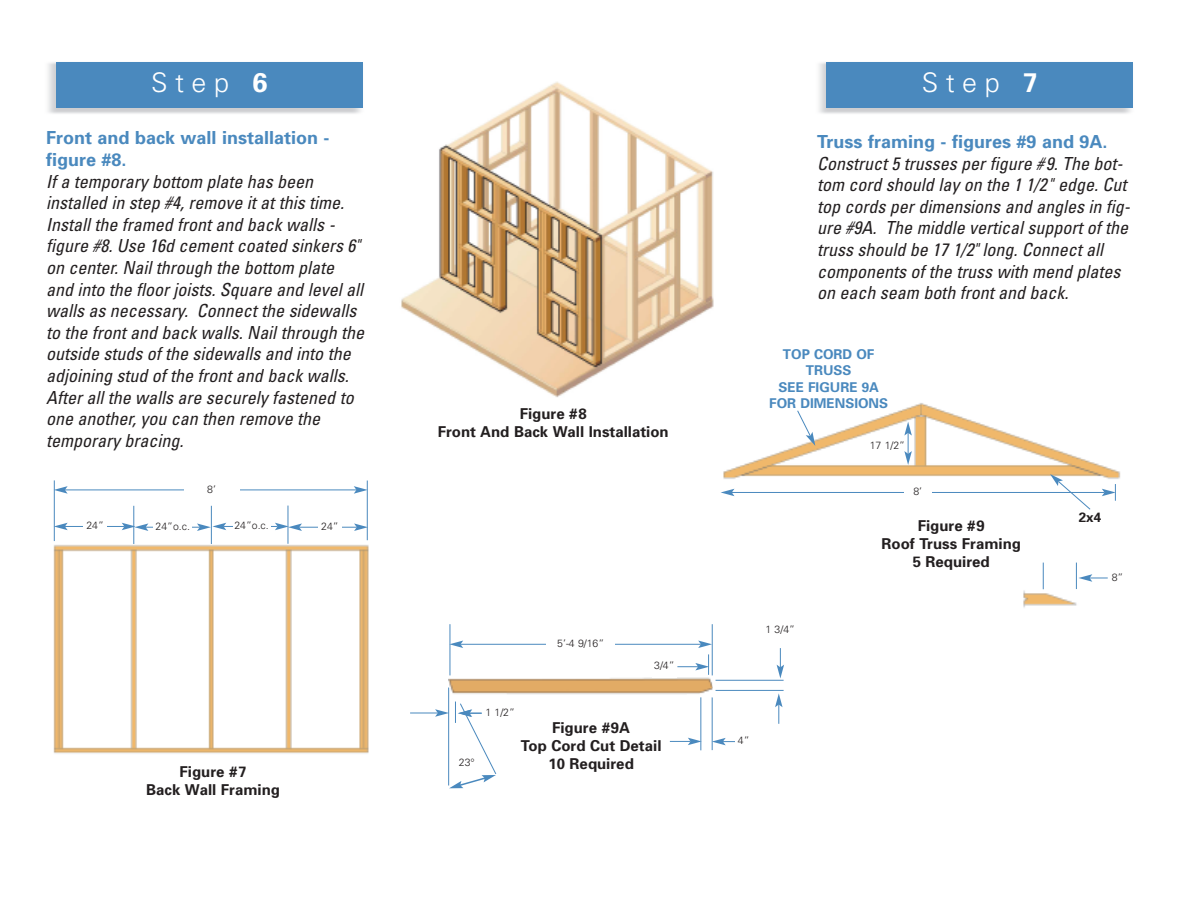
<style>
.page{position:relative;width:1188px;height:918px;background:#fff}
.page>*{position:absolute;margin:0;border:0;box-sizing:border-box;transform-origin:0 0}
.t1{font:300 27px "Univers";letter-spacing:.28em;color:#fff}
.t2{font:italic condensed 18px/21.6px "Univers";color:#231f20}
.t3{font:700 18px/21.8px "Univers";color:#4a89be}
.t4{font:700 15px/18px "Univers";color:#231f20;text-align:center}
.t5{font:700 13.5px/16.2px "Univers";color:#4a89be;text-align:center}
.t6{font:700 13.5px "Univers";color:#231f20}
.t7{font:300 10.5px "Univers";color:#231f20}
.s1{font-weight:700}
</style>
<div class="page">
<img style="left:48px;top:62px;width:315px;height:52px">
<div style="left:56px;top:62px;width:306px;height:46px;background:#4a89be"></div>
<img style="left:401px;top:81px;width:313px;height:317px">
<div style="left:826px;top:62px;width:307px;height:46px;background:#4a89be"></div>
<img style="left:53px;top:536px;width:316px;height:218px">
<img style="left:449px;top:677px;width:264px;height:22px">
<img style="left:705px;top:392px;width:416px;height:87px">
<svg style="left:1050px;top:474px;width:41px;height:36px"></svg>
<hr style="left:461px;top:644px;width:240px;height:1px;background:#4a89be">
<svg style="left:449px;top:641px;width:14px;height:7px"></svg>
<svg style="left:698px;top:641px;width:14px;height:7px"></svg>
<div style="left:547px;top:636px;width:68px;height:17px;background:#fff"></div>
<hr style="left:713px;top:680px;width:71px;height:1px;background:#4a89be">
<hr style="left:714px;top:690px;width:71px;height:1px;background:#4a89be">
<svg style="left:777px;top:648px;width:7px;height:31px"></svg>
<svg style="left:775px;top:693px;width:8px;height:31px"></svg>
<hr style="left:700px;top:697px;width:1px;height:55px;background:#4a89be">
<hr style="left:712px;top:695px;width:1px;height:55px;background:#4a89be">
<svg style="left:712px;top:738px;width:23px;height:7px"></svg>
<svg style="left:670px;top:738px;width:32px;height:7px"></svg>
<hr style="left:687px;top:694px;width:36px;height:3px;background:#fff">
<hr style="left:690px;top:750px;width:36px;height:3px;background:#fff">
<hr style="left:713px;top:675px;width:3px;height:22px;background:#fff">
<hr style="left:784px;top:676px;width:3px;height:22px;background:#fff">
<hr style="left:448px;top:688px;width:1px;height:98px;background:#4a89be">
<hr style="left:65px;top:490px;width:291px;height:1px;background:#4a89be">
<svg style="left:55px;top:486px;width:13px;height:8px"></svg>
<svg style="left:354px;top:486px;width:13px;height:8px"></svg>
<hr style="left:54px;top:480px;width:1px;height:61px;background:#4a89be">
<hr style="left:367px;top:481px;width:1px;height:59px;background:#4a89be">
<hr style="left:288px;top:506px;width:1px;height:38px;background:#4a89be">
<hr style="left:211px;top:506px;width:1px;height:38px;background:#4a89be">
<hr style="left:133px;top:506px;width:1px;height:38px;background:#4a89be">
<div style="left:184px;top:480px;width:55px;height:21px;background:#fff"></div>
<hr style="left:65px;top:526px;width:59px;height:1px;background:#4a89be">
<svg style="left:54px;top:523px;width:14px;height:7px"></svg>
<div style="left:84px;top:516px;width:23px;height:21px;background:#fff"></div>
<hr style="left:299px;top:527px;width:58px;height:1px;background:#4a89be">
<svg style="left:354px;top:523px;width:14px;height:8px"></svg>
<div style="left:319px;top:516px;width:23px;height:22px;background:#fff"></div>
<hr style="left:146px;top:527px;width:54px;height:1px;background:#4a89be">
<svg style="left:122px;top:523px;width:26px;height:8px"></svg>
<div style="left:153px;top:516px;width:39px;height:22px;background:#fff"></div>
<hr style="left:224px;top:526px;width:54px;height:1px;background:#4a89be">
<svg style="left:197px;top:523px;width:29px;height:8px"></svg>
<svg style="left:275px;top:523px;width:27px;height:8px"></svg>
<div style="left:233px;top:516px;width:37px;height:21px;background:#fff"></div>
<svg style="left:797px;top:410px;width:18px;height:36px"></svg>
<hr style="left:732px;top:492px;width:372px;height:1px;background:#4a89be">
<svg style="left:721px;top:489px;width:13px;height:7px"></svg>
<div style="left:904px;top:482px;width:27px;height:21px;background:#fff"></div>
<svg style="left:1102px;top:484px;width:14px;height:17px"></svg>
<div style="left:868px;top:435px;width:39px;height:22px;background:#fff"></div>
<svg style="left:410px;top:702px;width:87px;height:86px"></svg>
<hr style="left:712px;top:624px;width:1px;height:51px;background:#4a89be">
<hr style="left:450px;top:624px;width:1px;height:51px;background:#4a89be">
<svg style="left:677px;top:654px;width:32px;height:21px"></svg>
<div style="left:652px;top:656px;width:24px;height:22px;background:#fff"></div>
<svg style="left:1023px;top:563px;width:85px;height:45px"></svg>
<svg style="left:904px;top:422px;width:8px;height:43px"></svg>
<h1 class="t1" style="left:151px;top:73px;width:118px">Step <span class="s1">6</span></h1>
<p class="t3" style="left:46px;top:129px;width:285px">Front and back wall installation - figure #8.</p>
<p class="t2" style="left:46px;top:172px;width:320px">If a temporary bottom plate has been installed in step #4, remove it at this time.<br>Install the framed front and back walls - figure #8. Use 16d cement coated sinkers 6" on center. Nail through the bottom plate and into the floor joists. Square and level all walls as necessary. Connect the sidewalls to the front and back walls. Nail through the outside studs of the sidewalls and into the adjoining stud of the front and back walls.<br>After all the walls are securely fastened to one another, you can then remove the temporary bracing.</p>
<p class="t4" style="left:438px;top:406px;width:233px">Figure #8<br>Front And Back Wall Installation</p>
<h1 class="t1" style="left:922px;top:73px;width:118px">Step <span class="s1">7</span></h1>
<p class="t3" style="left:817px;top:132px;width:292px">Truss framing - figures #9 and 9A.</p>
<p class="t2" style="left:817px;top:154px;width:314px">Construct 5 trusses per figure #9. The bot&shy;tom cord should lay on the 1 1/2" edge. Cut top cords per dimensions and angles in fig&shy;ure #9A. The middle vertical support of the truss should be 17 1/2" long. Connect all components of the truss with mend plates on each seam both front and back.</p>
<p class="t5" style="left:769px;top:348px;width:120px">TOP CORD OF<br>TRUSS<br>SEE FIGURE 9A<br>FOR DIMENSIONS</p>
<p class="t7" style="left:870px;top:442px;width:37px">17 1/2”</p>
<p class="t7" style="left:207px;top:486px;width:10px">8’</p>
<p class="t7" style="left:913px;top:488px;width:10px">8’</p>
<p class="t7" style="left:86px;top:522px;width:19px">24”</p>
<p class="t7" style="left:156px;top:522px;width:36px">24”o.c.</p>
<p class="t7" style="left:234px;top:522px;width:36px">24”o.c.</p>
<p class="t7" style="left:321px;top:522px;width:19px">24”</p>
<p class="t4" style="left:882px;top:518px;width:141px">Figure #9<br>Roof Truss Framing<br>5 Required</p>
<p class="t6" style="left:1079px;top:513px;width:24px">2x4</p>
<p class="t7" style="left:1112px;top:573px;width:13px">8”</p>
<p class="t7" style="left:766px;top:626px;width:31px">1 3/4”</p>
<p class="t7" style="left:557px;top:640px;width:48px">5’-4 9/16”</p>
<p class="t7" style="left:654px;top:662px;width:22px">3/4”</p>
<p class="t7" style="left:486px;top:708px;width:31px">1 1/2”</p>
<p class="t4" style="left:146px;top:764px;width:135px">Figure #7<br>Back Wall Framing</p>
<p class="t7" style="left:459px;top:759px;width:17px">23°</p>
<p class="t4" style="left:521px;top:720px;width:142px">Figure #9A<br>Top Cord Cut Detail<br>10 Required</p>
<p class="t7" style="left:738px;top:737px;width:13px">4”</p>
</div>
